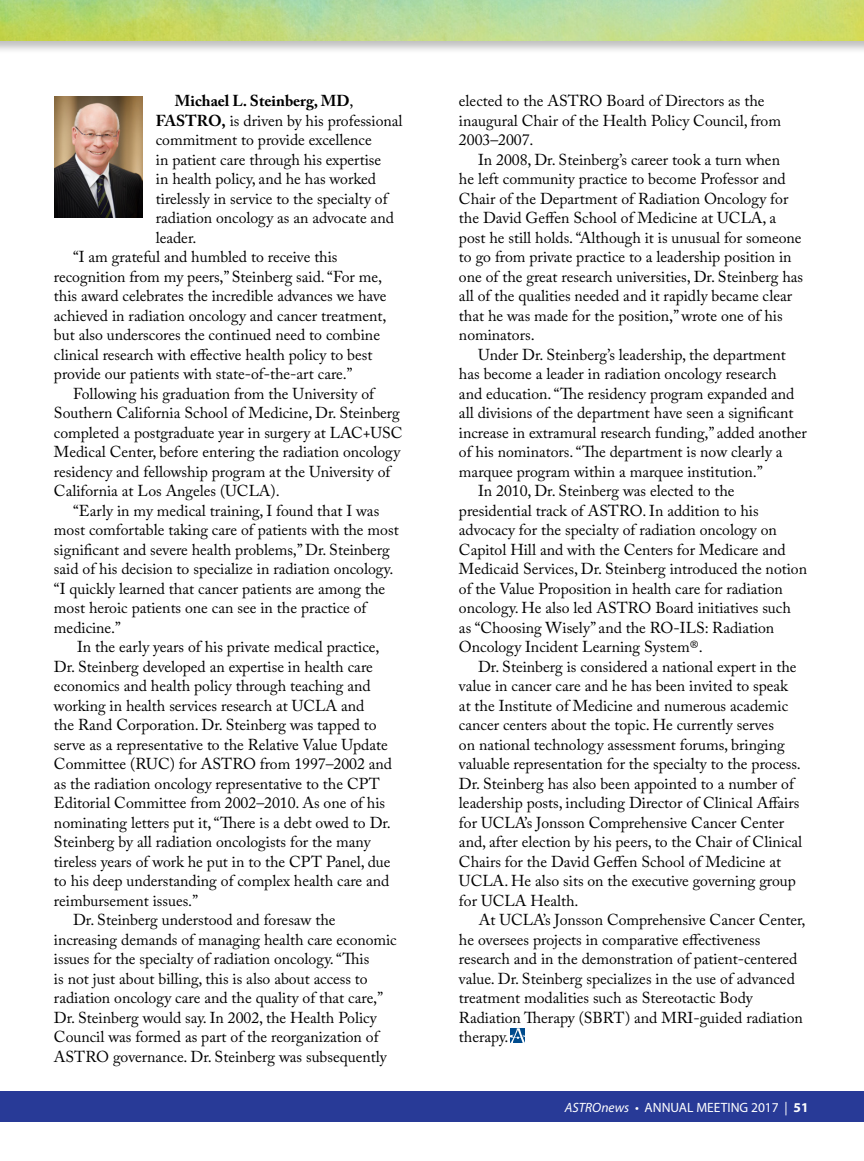
<style>
.page{position:relative;width:864px;height:1161px;background:#fff}
.page>*{position:absolute;margin:0;border:0;box-sizing:border-box;transform-origin:0 0}
.t1{font:15.75px/19.5px "Adobe Caslon Pro";color:#000}
.t2{font:700 15.75px "Adobe Caslon Pro";color:#000}
.t3{font:13.5px "Myriad Pro";color:#fff}
.s1{font-weight:400}
.s2{font-weight:700}
.s3{font-style:italic}
</style>
<div class="page">
<div style="left:0;top:0;width:864px;height:54px;background:#000;opacity:.25"></div>
<img style="left:0;top:0;width:864px;height:40px">
<div style="left:0;top:1092px;width:864px;height:30px;background:#283a97"></div>
<svg style="left:510px;top:1028px;width:15px;height:15px"></svg>
<img style="left:54px;top:96px;width:88px;height:122px">
<p class="t2" style="left:175px;top:91px;width:180px">Michael L. Steinberg, MD<span class="s1">,</span></p>
<p class="t1" style="left:156px;top:110px;width:248px"><span class="s2">FASTRO,</span> is driven by his professional</p>
<p class="t1" style="left:156px;top:130px;width:217px">commitment to provide excellence</p>
<p class="t1" style="left:156px;top:149px;width:227px">in patient care through his expertise</p>
<p class="t1" style="left:156px;top:169px;width:222px">in health policy, and he has worked</p>
<p class="t1" style="left:156px;top:188px;width:233px">tirelessly in service to the specialty of</p>
<p class="t1" style="left:156px;top:208px;width:240px">radiation oncology as an advocate and</p>
<p class="t1" style="left:156px;top:227px;width:42px">leader.</p>
<p class="t1" style="left:73px;top:247px;width:266px">“I am grateful and humbled to receive this</p>
<p class="t1" style="left:54px;top:266px;width:330px">recognition from my peers,” Steinberg said. “For me,</p>
<p class="t1" style="left:54px;top:286px;width:334px">this award celebrates the incredible advances we have</p>
<p class="t1" style="left:54px;top:305px;width:334px">achieved in radiation oncology and cancer treatment,</p>
<p class="t1" style="left:54px;top:325px;width:328px">but also underscores the continued need to combine</p>
<p class="t1" style="left:54px;top:344px;width:320px">clinical research with effective health policy to best</p>
<p class="t1" style="left:54px;top:364px;width:300px">provide our patients with state-of-the-art care.”</p>
<p class="t1" style="left:73px;top:383px;width:303px">Following his graduation from the University of</p>
<p class="t1" style="left:54px;top:403px;width:347px">Southern California School of Medicine, Dr. Steinberg</p>
<p class="t1" style="left:54px;top:422px;width:350px">completed a postgraduate year in surgery at LAC+USC</p>
<p class="t1" style="left:54px;top:442px;width:348px">Medical Center, before entering the radiation oncology</p>
<p class="t1" style="left:54px;top:461px;width:338px">residency and fellowship program at the University of</p>
<p class="t1" style="left:54px;top:481px;width:227px">California at Los Angeles (UCLA).</p>
<p class="t1" style="left:73px;top:500px;width:308px">“Early in my medical training, I found that I was</p>
<p class="t1" style="left:54px;top:520px;width:346px">most comfortable taking care of patients with the most</p>
<p class="t1" style="left:54px;top:539px;width:337px">significant and severe health problems,” Dr. Steinberg</p>
<p class="t1" style="left:54px;top:559px;width:341px">said of his decision to specialize in radiation oncology.</p>
<p class="t1" style="left:54px;top:578px;width:333px">“I quickly learned that cancer patients are among the</p>
<p class="t1" style="left:54px;top:598px;width:314px">most heroic patients one can see in the practice of</p>
<p class="t1" style="left:54px;top:617px;width:68px">medicine.”</p>
<p class="t1" style="left:77px;top:637px;width:304px">In the early years of his private medical practice,</p>
<p class="t1" style="left:54px;top:656px;width:320px">Dr. Steinberg developed an expertise in health care</p>
<p class="t1" style="left:54px;top:676px;width:318px">economics and health policy through teaching and</p>
<p class="t1" style="left:54px;top:695px;width:312px">working in health services research at UCLA and</p>
<p class="t1" style="left:54px;top:715px;width:324px">the Rand Corporation. Dr. Steinberg was tapped to</p>
<p class="t1" style="left:54px;top:734px;width:335px">serve as a representative to the Relative Value Update</p>
<p class="t1" style="left:54px;top:754px;width:340px">Committee (RUC) for ASTRO from 1997–2002 and</p>
<p class="t1" style="left:54px;top:773px;width:328px">as the radiation oncology representative to the CPT</p>
<p class="t1" style="left:54px;top:793px;width:333px">Editorial Committee from 2002–2010. As one of his</p>
<p class="t1" style="left:54px;top:812px;width:339px">nominating letters put it, “There is a debt owed to Dr.</p>
<p class="t1" style="left:54px;top:832px;width:318px">Steinberg by all radiation oncologists for the many</p>
<p class="t1" style="left:54px;top:851px;width:338px">tireless years of work he put in to the CPT Panel, due</p>
<p class="t1" style="left:54px;top:871px;width:337px">to his deep understanding of complex health care and</p>
<p class="t1" style="left:54px;top:890px;width:146px">reimbursement issues.”</p>
<p class="t1" style="left:73px;top:910px;width:264px">Dr. Steinberg understood and foresaw the</p>
<p class="t1" style="left:54px;top:929px;width:344px">increasing demands of managing health care economic</p>
<p class="t1" style="left:54px;top:949px;width:317px">issues for the specialty of radiation oncology. “This</p>
<p class="t1" style="left:54px;top:968px;width:315px">is not just about billing, this is also about access to</p>
<p class="t1" style="left:54px;top:988px;width:331px">radiation oncology care and the quality of that care,”</p>
<p class="t1" style="left:54px;top:1007px;width:324px">Dr. Steinberg would say. In 2002, the Health Policy</p>
<p class="t1" style="left:54px;top:1027px;width:326px">Council was formed as part of the reorganization of</p>
<p class="t1" style="left:54px;top:1046px;width:334px">ASTRO governance. Dr. Steinberg was subsequently</p>
<p class="t1" style="left:459px;top:91px;width:324px">elected to the ASTRO Board of Directors as the inaugural Chair of the Health Policy Council, from<br>2003–2007.</p>
<p class="t1" style="left:459px;top:149px;width:346px;text-indent:19px">In 2008, Dr. Steinberg’s career took a turn when<br>he left community practice to become Professor and Chair of the Department of Radiation Oncology for the David Geffen School of Medicine at UCLA, a post he still holds. “Although it is unusual for someone to go from private practice to a leadership position in one of the great research universities, Dr. Steinberg has all of the qualities needed and it rapidly became clear that he was made for the position,” wrote one of his nominators.</p>
<p class="t1" style="left:478px;top:344px;width:309px">Under Dr. Steinberg’s leadership, the department</p>
<p class="t1" style="left:459px;top:364px;width:319px">has become a leader in radiation oncology research</p>
<p class="t1" style="left:459px;top:383px;width:337px">and education. “The residency program expanded and</p>
<p class="t1" style="left:459px;top:403px;width:336px">all divisions of the department have seen a significant</p>
<p class="t1" style="left:459px;top:422px;width:349px">increase in extramural research funding,” added another</p>
<p class="t1" style="left:459px;top:442px;width:325px">of his nominators. “The department is now clearly a</p>
<p class="t1" style="left:459px;top:461px;width:305px">marquee program within a marquee institution.”</p>
<p class="t1" style="left:478px;top:481px;width:258px">In 2010, Dr. Steinberg was elected to the</p>
<p class="t1" style="left:459px;top:500px;width:301px">presidential track of ASTRO. In addition to his</p>
<p class="t1" style="left:459px;top:520px;width:319px">advocacy for the specialty of radiation oncology on</p>
<p class="t1" style="left:459px;top:539px;width:328px">Capitol Hill and with the Centers for Medicare and</p>
<p class="t1" style="left:459px;top:559px;width:350px">Medicaid Services, Dr. Steinberg introduced the notion</p>
<p class="t1" style="left:459px;top:578px;width:325px">of the Value Proposition in health care for radiation</p>
<p class="t1" style="left:459px;top:598px;width:333px">oncology. He also led ASTRO Board initiatives such</p>
<p class="t1" style="left:459px;top:617px;width:317px">as “Choosing Wisely” and the RO-ILS: Radiation</p>
<p class="t1" style="left:459px;top:637px;width:245px">Oncology Incident Learning System®.</p>
<p class="t1" style="left:478px;top:656px;width:320px">Dr. Steinberg is considered a national expert in the</p>
<p class="t1" style="left:459px;top:676px;width:331px">value in cancer care and he has been invited to speak</p>
<p class="t1" style="left:459px;top:695px;width:331px">at the Institute of Medicine and numerous academic</p>
<p class="t1" style="left:459px;top:715px;width:316px">cancer centers about the topic. He currently serves</p>
<p class="t1" style="left:459px;top:734px;width:327px">on national technology assessment forums, bringing</p>
<p class="t1" style="left:459px;top:754px;width:343px">valuable representation for the specialty to the process.</p>
<p class="t1" style="left:459px;top:773px;width:336px">Dr. Steinberg has also been appointed to a number of</p>
<p class="t1" style="left:459px;top:793px;width:342px">leadership posts, including Director of Clinical Affairs</p>
<p class="t1" style="left:459px;top:812px;width:327px">for UCLA’s Jonsson Comprehensive Cancer Center</p>
<p class="t1" style="left:459px;top:832px;width:345px">and, after election by his peers, to the Chair of Clinical</p>
<p class="t1" style="left:459px;top:851px;width:324px">Chairs for the David Geffen School of Medicine at</p>
<p class="t1" style="left:459px;top:871px;width:339px">UCLA. He also sits on the executive governing group</p>
<p class="t1" style="left:459px;top:890px;width:121px">for UCLA Health.</p>
<p class="t1" style="left:479px;top:910px;width:328px">At UCLA’s Jonsson Comprehensive Cancer Center,</p>
<p class="t1" style="left:459px;top:929px;width:303px">he oversees projects in comparative effectiveness</p>
<p class="t1" style="left:459px;top:949px;width:340px">research and in the demonstration of patient-centered</p>
<p class="t1" style="left:459px;top:968px;width:337px">value. Dr. Steinberg specializes in the use of advanced</p>
<p class="t1" style="left:459px;top:988px;width:295px">treatment modalities such as Stereotactic Body</p>
<p class="t1" style="left:459px;top:1007px;width:345px">Radiation Therapy (SBRT) and MRI-guided radiation</p>
<p class="t1" style="left:459px;top:1027px;width:51px">therapy.</p>
<p class="t3" style="left:565px;top:1099px;width:245px"><span class="s3">ASTROnews</span> • ANNUAL MEETING 2017 | <span class="s2">51</span></p>
</div>
